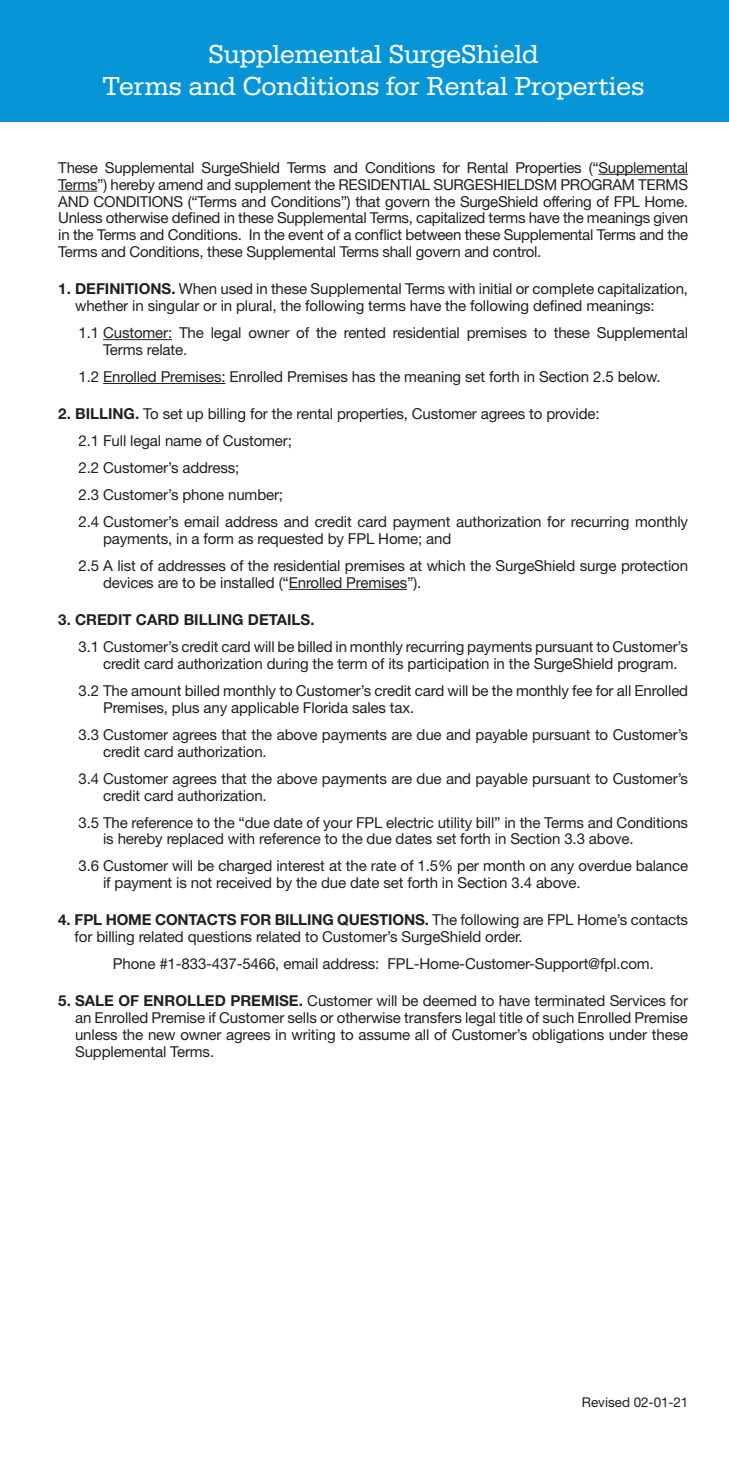
<style>
.page{position:relative;width:729px;height:1458px;background:#fff}
.page>*{position:absolute;margin:0;border:0;box-sizing:border-box;transform-origin:0 0}
.t1{font:27px/32.4px "Serifa";color:#fff;text-align:center}
.t2{font:15.08px/16.9px "Helvetica Neue LT Std";letter-spacing:-.01em;color:#231f20}
.t3{font:700 15.08px "Helvetica Neue LT Std";color:#231f20}
.t4{font:13.5px "Helvetica Neue";color:#231f20}
.s1{font-weight:700}
</style>
<div class="page">
<div style="left:0;top:0;width:729px;height:122px;background:#0696d7"></div>
<hr style="left:598px;top:174px;width:90px;height:1px;background:#231f20">
<hr style="left:58px;top:191px;width:39px;height:1px;background:#231f20">
<hr style="left:103px;top:339px;width:69px;height:1px;background:#231f20">
<hr style="left:103px;top:383px;width:122px;height:1px;background:#231f20">
<hr style="left:289px;top:589px;width:118px;height:1px;background:#231f20">
<p class="t1" style="left:103px;top:38px;width:543px">Supplemental SurgeShield<br>Terms and Conditions for Rental Properties</p>
<p class="t2" style="left:58px;top:159px;width:631px;text-align:justify">These Supplemental SurgeShield Terms and Conditions for Rental Properties (“Supplemental Terms”) hereby amend and supplement the RESIDENTIAL SURGESHIELDSM PROGRAM TERMS AND CONDITIONS (“Terms and Conditions”) that govern the SurgeShield offering of FPL Home.<br>Unless otherwise defined in these Supplemental Terms, capitalized terms have the meanings given in the Terms and Conditions. In the event of a conflict between these Supplemental Terms and the Terms and Conditions, these Supplemental Terms shall govern and control.</p>
<p class="t2" style="left:75px;top:280px;width:615px;text-indent:-17px"><span class="s1">1. DEFINITIONS.</span> When used in these Supplemental Terms with initial or complete capitalization, whether in singular or in plural, the following terms have the following defined meanings:</p>
<p class="t2" style="left:103px;top:324px;width:587px;text-indent:-25px">1.1 Customer: The legal owner of the rented residential premises to these Supplemental<br>Terms relate.</p>
<p class="t2" style="left:79px;top:368px;width:584px">1.2 Enrolled Premises: Enrolled Premises has the meaning set forth in Section 2.5 below.</p>
<p class="t2" style="left:58px;top:405px;width:543px"><span class="s1">2. BILLING.</span> To set up billing for the rental properties, Customer agrees to provide:</p>
<p class="t2" style="left:79px;top:432px;width:215px">2.1 Full legal name of Customer;</p>
<p class="t2" style="left:79px;top:459px;width:162px">2.2 Customer’s address;</p>
<p class="t2" style="left:79px;top:486px;width:206px">2.3 Customer’s phone number;</p>
<p class="t2" style="left:103px;top:513px;width:587px;text-indent:-25px">2.4 Customer’s email address and credit card payment authorization for recurring monthly payments, in a form as requested by FPL Home; and</p>
<p class="t2" style="left:103px;top:557px;width:586px;text-indent:-25px">2.5 A list of addresses of the residential premises at which the SurgeShield surge protection devices are to be installed (“Enrolled Premises”).</p>
<p class="t3" style="left:58px;top:610px;width:258px">3. CREDIT CARD BILLING DETAILS.</p>
<p class="t2" style="left:103px;top:638px;width:586px;text-indent:-25px">3.1 Customer’s credit card will be billed in monthly recurring payments pursuant to Customer’s credit card authorization during the term of its participation in the SurgeShield program.</p>
<p class="t2" style="left:103px;top:682px;width:587px;text-indent:-25px">3.2 The amount billed monthly to Customer’s credit card will be the monthly fee for all Enrolled<br>Premises, plus any applicable Florida sales tax.</p>
<p class="t2" style="left:103px;top:726px;width:587px;text-indent:-25px">3.3 Customer agrees that the above payments are due and payable pursuant to Customer’s credit card authorization.</p>
<p class="t2" style="left:103px;top:770px;width:587px;text-indent:-25px">3.4 Customer agrees that the above payments are due and payable pursuant to Customer’s credit card authorization.</p>
<p class="t2" style="left:103px;top:814px;width:587px;text-indent:-25px">3.5 The reference to the “due date of your FPL electric utility bill” in the Terms and Conditions is hereby replaced with reference to the due dates set forth in Section 3.3 above.</p>
<p class="t2" style="left:103px;top:857px;width:587px;text-indent:-25px">3.6 Customer will be charged interest at the rate of 1.5% per month on any overdue balance if payment is not received by the due date set forth in Section 3.4 above.</p>
<p class="t2" style="left:75px;top:911px;width:615px;text-indent:-16px"><span class="s1">4. FPL HOME CONTACTS FOR BILLING QUESTIONS.</span> The following are FPL Home’s contacts for billing related questions related to Customer’s SurgeShield order.</p>
<p class="t2" style="left:113px;top:955px;width:543px">Phone #1-833-437-5466, email address: FPL-Home-Customer-Support@fpl.com.</p>
<p class="t2" style="left:75px;top:992px;width:615px;text-align:justify;text-indent:-17px"><span class="s1">5. SALE OF ENROLLED PREMISE.</span> Customer will be deemed to have terminated Services for an Enrolled Premise if Customer sells or otherwise transfers legal title of such Enrolled Premise unless the new owner agrees in writing to assume all of Customer’s obligations under these Supplemental Terms.</p>
<p class="t4" style="left:582px;top:1394px;width:108px">Revised 02-01-21</p>
</div>
